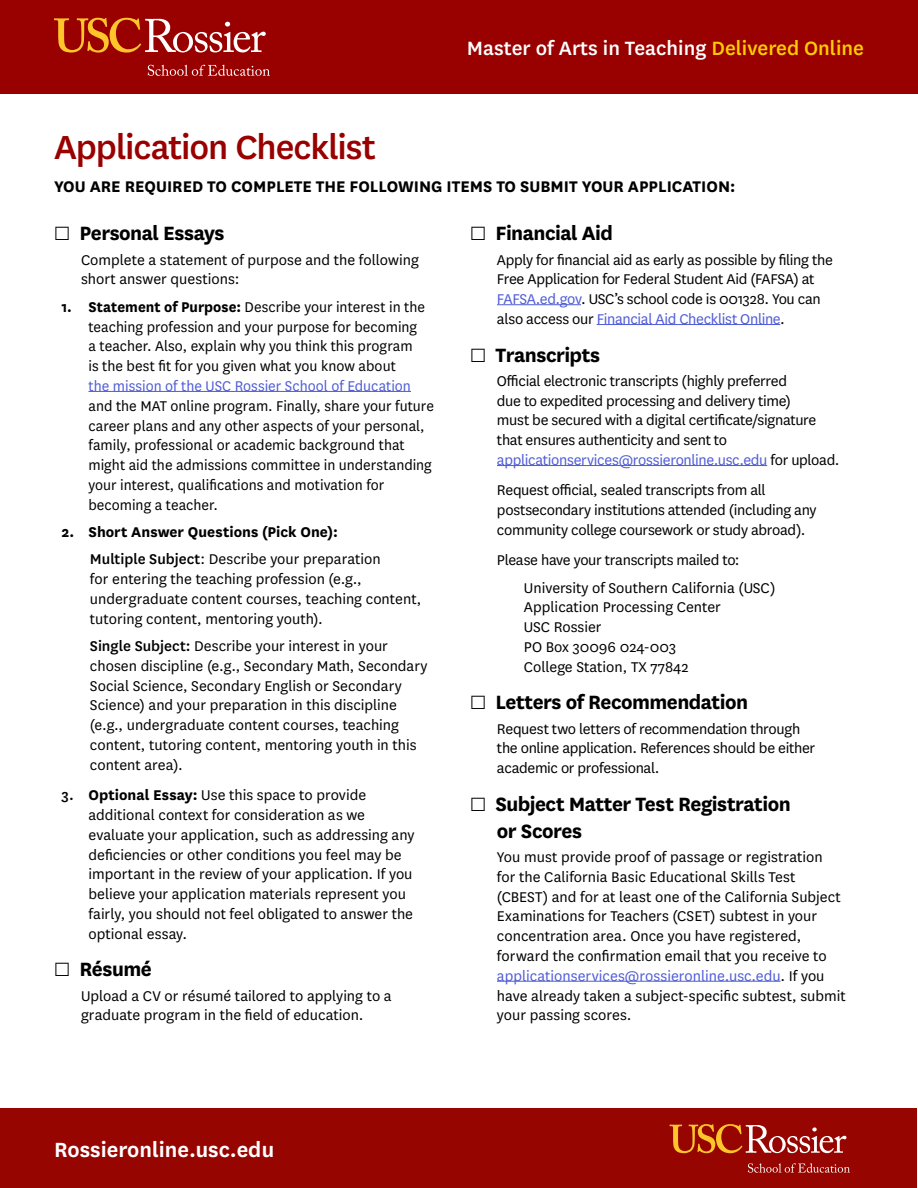
<style>
.page{position:relative;width:918px;height:1188px;background:#fff}
.page>*{position:absolute;margin:0;border:0;box-sizing:border-box;transform-origin:0 0}
.t1{font:500 39px "National";letter-spacing:-.03em;color:#900}
.t2{font:600 24px "National";color:#fff}
.t3{font:700 22.5px/27px "National";letter-spacing:-.025em;color:#000}
.t4{font:500 22.5px "National";color:#fff}
.t5{font:700 18px "National";color:#000}
.t6{font:16.5px/19.8px "National";color:#000}
.t7{font:16.5px/19.8px "National";letter-spacing:-.02em;color:#000}
.t8{font:700 16.5px/27.3px "National";color:#000}
.t9{font:16.5px "National";color:#4f5cd6}
.s1{color:#fc0}
.s2{font-weight:700}
.s3{font-weight:500}
.s4{font-weight:400}
.s5{color:#4f5cd6}
</style>
<div class="page">
<hr style="left:88px;top:391px;width:323px;height:1px;background:#4f5cd6">
<hr style="left:497px;top:304px;width:84px;height:1px;background:#4f5cd6">
<hr style="left:597px;top:324px;width:183px;height:1px;background:#4f5cd6">
<hr style="left:497px;top:465px;width:270px;height:1px;background:#4f5cd6">
<hr style="left:497px;top:981px;width:284px;height:1px;background:#4f5cd6">
<div style="left:0;top:0;width:918px;height:94px;background:#900"></div>
<div style="left:0;top:1109px;width:916px;height:79px;background:#970501"></div>
<svg style="left:54px;top:18px;width:212px;height:35px"></svg>
<svg style="left:148px;top:65px;width:122px;height:11px"></svg>
<svg style="left:670px;top:1124px;width:176px;height:29px"></svg>
<svg style="left:748px;top:1163px;width:102px;height:10px"></svg>
<h1 class="t1" style="left:54px;top:121px;width:323px">Application Checklist</h1>
<h3 class="t4" style="left:467px;top:33px;width:399px">Master of Arts in Teaching <span class="s1">Delivered Online</span></h3>
<p class="t5" style="left:54px;top:174px;width:683px">YOU ARE REQUIRED TO COMPLETE THE FOLLOWING ITEMS TO SUBMIT YOUR APPLICATION:</p>
<h3 class="t3" style="left:54px;top:218px;width:172px">□ Personal Essays</h3>
<p class="t6" style="left:81px;top:249px;width:339px">Complete a statement of purpose and the following short answer questions:</p>
<p class="t6" style="left:88px;top:296px;width:338px;text-indent:-27px"><span class="s2">1. Statement of Purpose:</span> Describe your interest in the teaching profession and your purpose for becoming a teacher. Also, explain why you think this program is the best fit for you given what you know about</p>
<p class="t9" style="left:88px;top:375px;width:324px">the mission of the USC Rossier School of Education</p>
<p class="t6" style="left:88px;top:395px;width:347px">and the MAT online program. Finally, share your future career plans and any other aspects of your personal, family, professional or academic background that might aid the admissions committee in understanding your interest, qualifications and motivation for becoming a teacher.</p>
<p class="t8" style="left:90px;top:517px;width:292px;text-indent:-28px">2. Short Answer Questions (Pick One):<br><span class="s3">Multiple Subject</span><span class="s4">: Describe your preparation</span></p>
<p class="t6" style="left:90px;top:569px;width:333px">for entering the teaching profession (e.g., undergraduate content courses, teaching content, tutoring content, mentoring youth).</p>
<p class="t6" style="left:90px;top:635px;width:339px"><span class="s3">Single Subject:</span> Describe your interest in your chosen discipline (e.g., Secondary Math, Secondary Social Science, Secondary English or Secondary Science) and your preparation in this discipline (e.g., undergraduate content courses, teaching content, tutoring content, mentoring youth in this content area).</p>
<p class="t6" style="left:88px;top:785px;width:328px;text-indent:-27px"><span class="s3">3.</span> <span class="s2">Optional Essay:</span> Use this space to provide additional context for consideration as we evaluate your application, such as addressing any deficiencies or other conditions you feel may be important in the review of your application. If you believe your application materials represent you fairly, you should not feel obligated to answer the optional essay.</p>
<h3 class="t3" style="left:54px;top:954px;width:99px">□ Résumé</h3>
<p class="t6" style="left:81px;top:985px;width:312px">Upload a CV or résumé tailored to applying to a graduate program in the field of education.</p>
<h3 class="t3" style="left:470px;top:218px;width:144px">□ Financial Aid</h3>
<p class="t7" style="left:497px;top:249px;width:337px">Apply for financial aid as early as possible by filing the Free Application for Federal Student Aid (FAFSA) at <span class="s5">FAFSA.ed.gov</span>. USC’s school code is 001328. You can also access our <span class="s5">Financial Aid Checklist Online</span>.</p>
<h3 class="t3" style="left:470px;top:340px;width:132px">□ Transcripts</h3>
<p class="t7" style="left:497px;top:370px;width:344px">Official electronic transcripts (highly preferred<br>due to expedited processing and delivery time)<br>must be secured with a digital certificate/signature that ensures authenticity and sent to <span class="s5">applicationservices@rossieronline.usc.edu</span> for upload.</p>
<p class="t7" style="left:497px;top:480px;width:321px">Request official, sealed transcripts from all postsecondary institutions attended (including any community college coursework or study abroad).</p>
<p class="t6" style="left:524px;top:546px;width:253px;line-height:27.3px;text-indent:-27px">Please have your transcripts mailed to:<br>University of Southern California (USC)</p>
<p class="t6" style="left:524px;top:597px;width:198px">Application Processing Center<br>USC Rossier<br>PO Box 30096 024-003<br>College Station, TX 77842</p>
<h3 class="t3" style="left:470px;top:687px;width:280px">□ Letters of Recommendation</h3>
<p class="t7" style="left:497px;top:718px;width:320px">Request two letters of recommendation through the online application. References should be either academic or professional.</p>
<h3 class="t3" style="left:497px;top:789px;width:295px;text-indent:-27px">□ Subject Matter Test Registration or Scores</h3>
<p class="t6" style="left:497px;top:846px;width:350px">You must provide proof of passage or registration<br>for the California Basic Educational Skills Test (CBEST) and for at least one of the California Subject Examinations for Teachers (CSET) subtest in your concentration area. Once you have registered, forward the confirmation email that you receive to <span class="s5">applicationservices@rossieronline.usc.edu</span>. If you have already taken a subject-specific subtest, submit your passing scores.</p>
<h2 class="t2" style="left:54px;top:1133px;width:222px">Rossieronline.usc.edu</h2>
</div>
